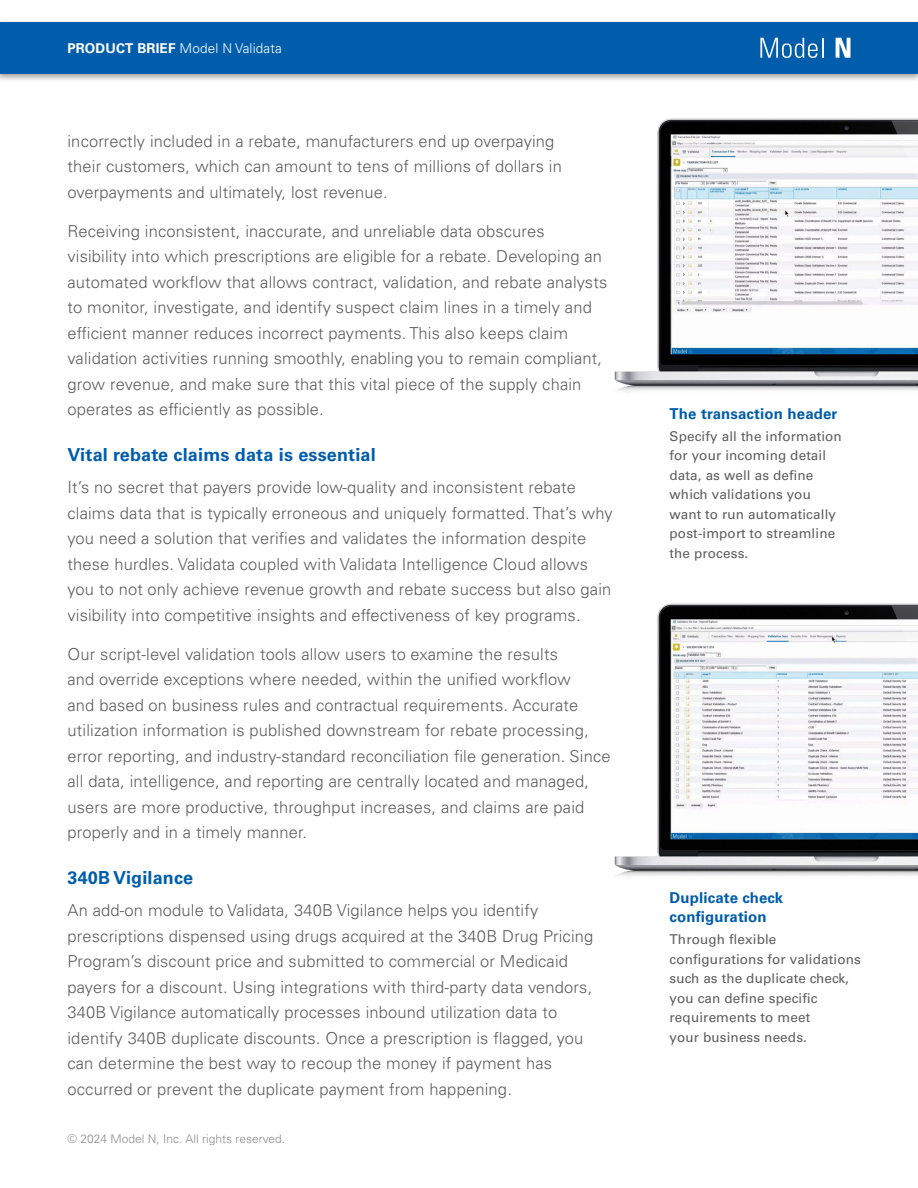
<style>
.page{position:relative;width:918px;height:1188px;background:#fff}
.page>*{position:absolute;margin:0;border:0;box-sizing:border-box;transform-origin:0 0}
.t1{font:700 18px "Univers LT Pro 65";letter-spacing:.01em;color:#005dab}
.t2{font:300 16.5px/25.5px "Univers LT Pro 45";letter-spacing:.01em;color:#5e5e5e}
.t3{font:700 15px/19.5px "Univers LT Pro 65";letter-spacing:.01em;color:#005dab}
.t4{font:13.5px/19.5px "Univers LT Pro 55 Roman";letter-spacing:.01em;color:#5e5e5e}
.t5{font:300 13.5px "Univers LT Pro 45";letter-spacing:.01em;color:#fff}
.t6{font:300 12px "Univers LT Pro 45";color:#8d8d8d}
.s1{font-family:"Univers LT Pro 65";font-weight:700}
</style>
<div class="page">
<div style="left:0;top:19px;width:918px;height:63px;background:#000;opacity:.4"></div>
<div style="left:0;top:22px;width:918px;height:52px;background:#005dab"></div>
<svg style="left:760px;top:38px;width:58px;height:20px"></svg>
<hr style="left:822px;top:38px;width:2px;height:20px;background:#fff">
<svg style="left:836px;top:38px;width:15px;height:20px"></svg>
<img style="left:614px;top:118px;width:304px;height:274px">
<img style="left:614px;top:603px;width:304px;height:274px">
<p class="t5" style="left:68px;top:39px;width:216px"><span class="s1">PRODUCT BRIEF</span> Model N Validata</p>
<p class="t2" style="left:68px;top:128px;width:496px">incorrectly included in a rebate, manufacturers end up overpaying their customers, which can amount to tens of millions of dollars in overpayments and ultimately, lost revenue.</p>
<p class="t2" style="left:68px;top:218px;width:541px">Receiving inconsistent, inaccurate, and unreliable data obscures visibility into which prescriptions are eligible for a rebate. Developing an automated workflow that allows contract, validation, and rebate analysts to monitor, investigate, and identify suspect claim lines in a timely and efficient manner reduces incorrect payments. This also keeps claim validation activities running smoothly, enabling you to remain compliant, grow revenue, and make sure that this vital piece of the supply chain operates as efficiently as possible.</p>
<p class="t1" style="left:68px;top:442px;width:310px">Vital rebate claims data is essential</p>
<p class="t2" style="left:68px;top:474px;width:547px">It’s no secret that payers provide low-quality and inconsistent rebate claims data that is typically erroneous and uniquely formatted. That’s why you need a solution that verifies and validates the information despite these hurdles. Validata coupled with Validata Intelligence Cloud allows you to not only achieve revenue growth and rebate success but also gain visibility into competitive insights and effectiveness of key programs.</p>
<p class="t2" style="left:68px;top:641px;width:545px">Our script-level validation tools allow users to examine the results<br>and override exceptions where needed, within the unified workflow<br>and based on business rules and contractual requirements. Accurate utilization information is published downstream for rebate processing, error reporting, and industry-standard reconciliation file generation. Since all data, intelligence, and reporting are centrally located and managed, users are more productive, throughput increases, and claims are paid properly and in a timely manner.</p>
<p class="t1" style="left:68px;top:865px;width:127px">340B Vigilance</p>
<p class="t2" style="left:68px;top:897px;width:527px">An add-on module to Validata, 340B Vigilance helps you identify prescriptions dispensed using drugs acquired at the 340B Drug Pricing Program’s discount price and submitted to commercial or Medicaid payers for a discount. Using integrations with third-party data vendors, 340B Vigilance automatically processes inbound utilization data to identify 340B duplicate discounts. Once a prescription is flagged, you can determine the best way to recoup the money if payment has occurred or prevent the duplicate payment from happening.</p>
<p class="t6" style="left:68px;top:1131px;width:219px">© 2024 Model N, Inc. All rights reserved.</p>
<p class="t3" style="left:670px;top:403px;width:169px">The transaction header</p>
<p class="t4" style="left:670px;top:426px;width:174px">Specify all the information for your incoming detail data, as well as define which validations you want to run automatically post-import to streamline the process.</p>
<p class="t3" style="left:670px;top:887px;width:115px">Duplicate check configuration</p>
<p class="t4" style="left:670px;top:929px;width:193px">Through flexible configurations for validations such as the duplicate check, you can define specific requirements to meet<br>your business needs.</p>
</div>
